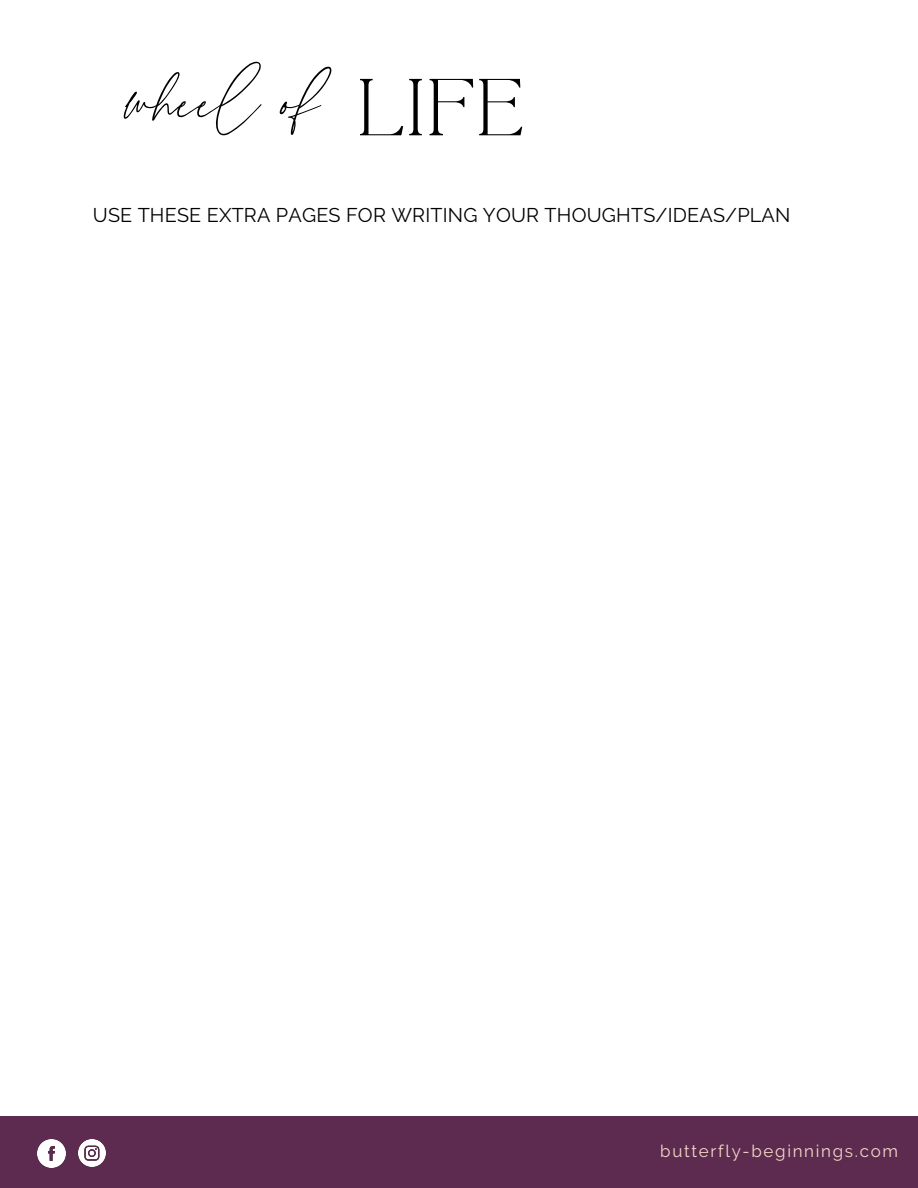
<style>
.page{position:relative;width:918px;height:1188px;background:#fff}
.page>*{position:absolute;margin:0;border:0;box-sizing:border-box;transform-origin:0 0}
.t1{font:90px "La Luxes Script";color:#000}
.t2{font:19.8px "Raleway";letter-spacing:.01em;color:#000}
.t3{font:16.95px "Raleway";color:#f3d8c7}
.s1{font-family:"La Luxes Serif";font-size:70.5px}
.s2{font-family:"Montserrat";font-weight:300}
</style>
<div class="page">
<div style="left:0;top:1116px;width:918px;height:71px;background:#5c2b4f"></div>
<img style="left:38px;top:1139px;width:28px;height:28px">
<img style="left:79px;top:1139px;width:27px;height:27px">
<h1 class="t1" style="left:127px;top:49px;width:400px">wheel of <span class="s1">LIFE</span></h1>
<p class="t2" style="left:93px;top:203px;width:699px">USE THESE EXTRA PAGES FOR WRITING YOUR THOUGHTS/IDEAS/PLAN</p>
<p class="t3" style="left:660px;top:1142px;width:239px">b u t t e r f l<span class="s2">y</span>y<span class="s2">o</span>-<span class="s2">u</span>b<span class="s2">r</span>e<span class="s2">w</span>g<span class="s2">e</span>i n<span class="s2">b</span>n<span class="s2">s</span>i<span class="s2">i</span>n<span class="s2">t</span> g<span class="s2">e</span> s<span class="s2">. c</span>. c<span class="s2">o</span>o<span class="s2">m</span>m</p>
</div>
